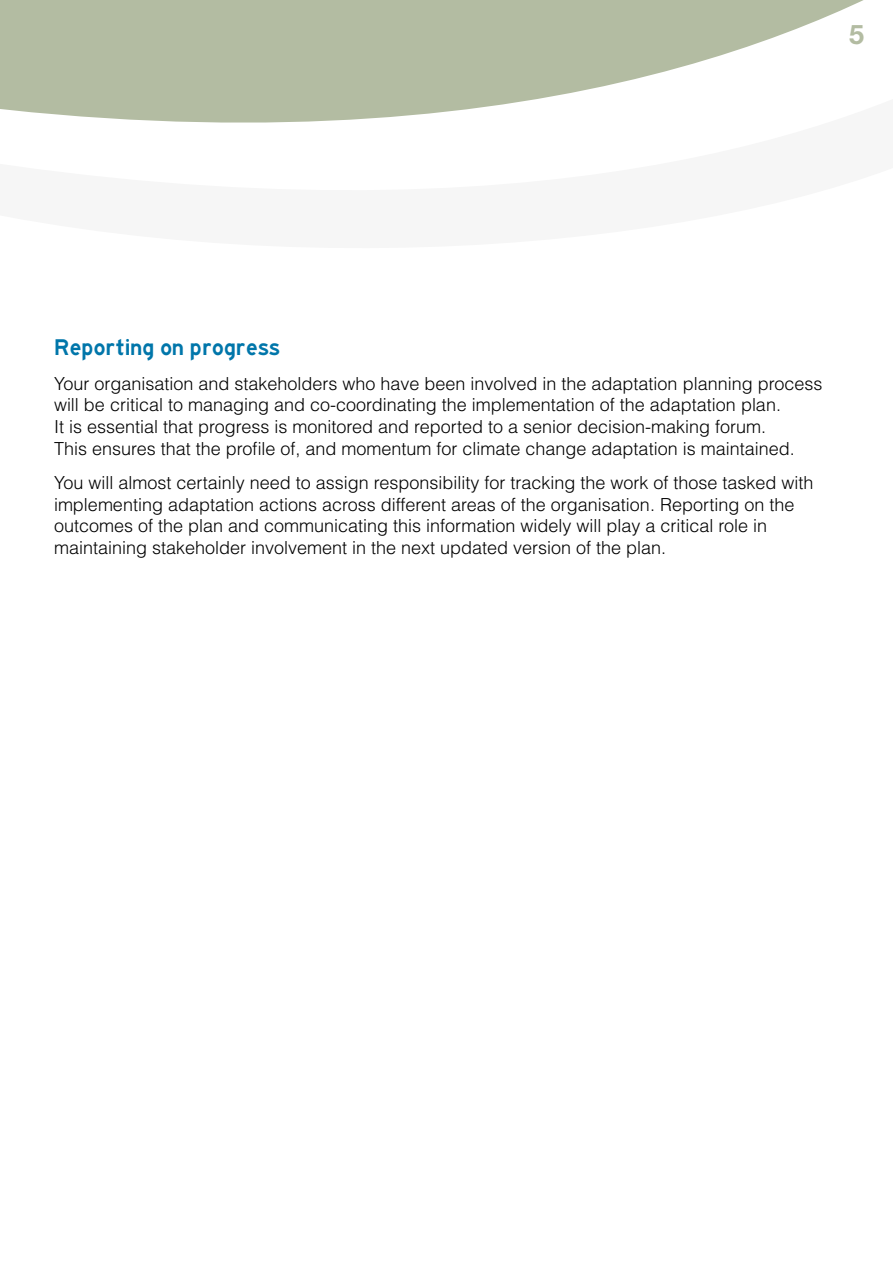
<style>
.page{position:relative;width:893px;height:1263px;background:#fff}
.page>*{position:absolute;margin:0;border:0;box-sizing:border-box;transform-origin:0 0}
.t1{font:700 27px "Helvetica Neue LT Std";color:#b3bca2}
.Sub_Header{font:21px "traffic 04";color:#0076aa}
.Main_body{font:300 18px/21.6px "Helvetica LT Std";color:#000}
</style>
<div class="page">
<svg style="left:0;top:0;width:864px;height:123px;fill:#b3bca2"></svg>
<h1 class="t1" style="left:849px;top:17px;width:17px">5</h1>
<p class="Sub_Header" style="left:54px;top:335px;width:228px">Reporting on progress</p>
<p class="Main_body" style="left:54px;top:372px;width:770px">Your organisation and stakeholders who have been involved in the adaptation planning process will be critical to managing and co-coordinating the implementation of the adaptation plan.<br>It is essential that progress is monitored and reported to a senior decision-making forum.<br>This ensures that the profile of, and momentum for climate change adaptation is maintained.</p>
<p class="Main_body" style="left:54px;top:472px;width:761px">You will almost certainly need to assign responsibility for tracking the work of those tasked with implementing adaptation actions across different areas of the organisation. Reporting on the outcomes of the plan and communicating this information widely will play a critical role in maintaining stakeholder involvement in the next updated version of the plan.</p>
</div>
